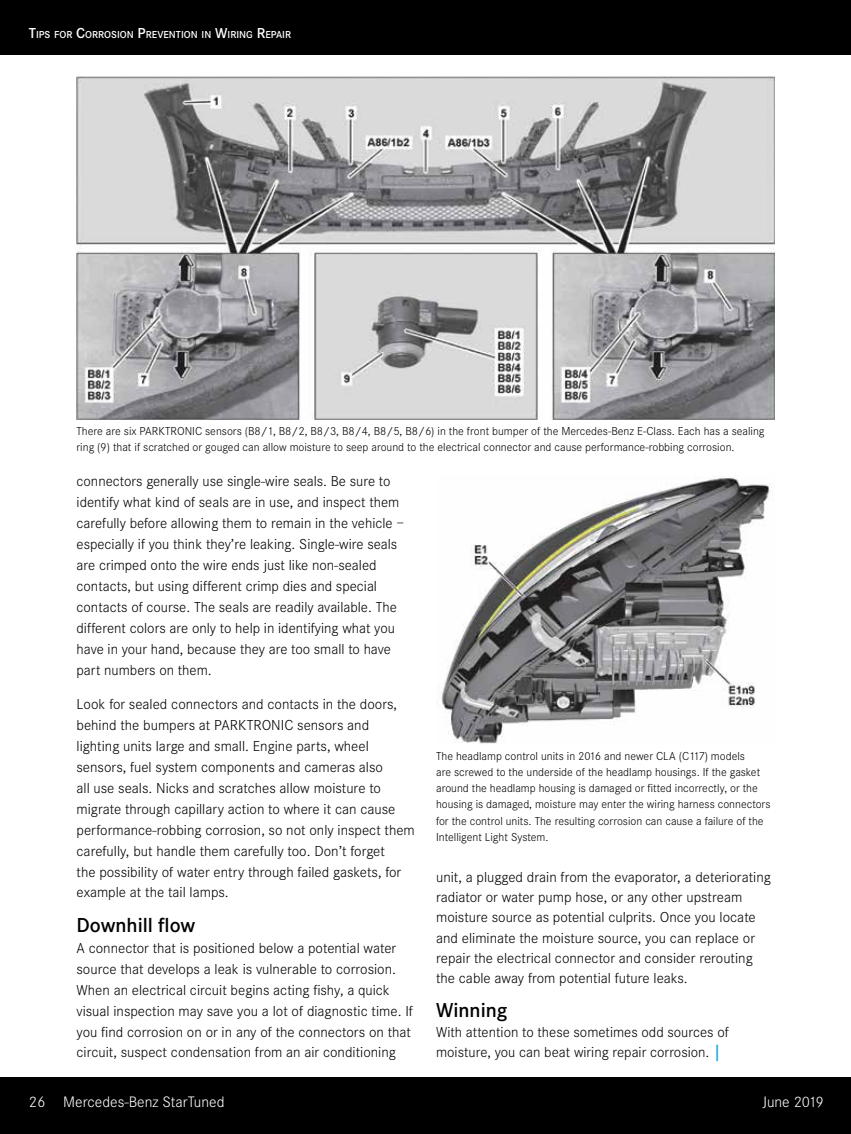
<style>
.page{position:relative;width:851px;height:1134px;background:#fff}
.page>*{position:absolute;margin:0;border:0;box-sizing:border-box;transform-origin:0 0}
.t1{font:600 21px "Corporate S";color:#000}
.t2{font:300 15.75px "Corporate S";color:#fff}
.t3{font:300 15px/21px "Corporate S";color:#000}
.t4{font:300 12px/16.2px "Corporate S";color:#000}
.t5{font:600 10.5px "Corporate S";color:#fff}
.s1{font-size:15px}
.s2{font-weight:600;font-size:16.5px;color:#27aae1}
</style>
<div class="page">
<div style="left:0;top:1077px;width:850px;height:57px;background:#000"></div>
<div style="left:0;top:0;width:850px;height:55px;background:#000"></div>
<img style="left:437px;top:476px;width:336px;height:268px">
<img style="left:77px;top:77px;width:697px;height:342px">
<p class="t5" style="left:29px;top:29px;width:264px"><span class="s1">T</span>IPS FOR <span class="s1">C</span>ORROSION <span class="s1">P</span>REVENTION IN <span class="s1">W</span>IRING <span class="s1">R</span>EPAIR</p>
<p class="t4" style="left:77px;top:423px;width:689px">There are six PARKTRONIC sensors (B8/1, B8/2, B8/3, B8/4, B8/5, B8/6) in the front bumper of the Mercedes-Benz E-Class. Each has a sealing ring (9) that if scratched or gouged can allow moisture to seep around to the electrical connector and cause performance-robbing corrosion.</p>
<p class="t3" style="left:77px;top:471px;width:329px">connectors generally use single-wire seals. Be sure to identify what kind of seals are in use, and inspect them carefully before allowing them to remain in the vehicle – especially if you think they’re leaking. Single-wire seals are crimped onto the wire ends just like non-sealed contacts, but using different crimp dies and special contacts of course. The seals are readily available. The different colors are only to help in identifying what you have in your hand, because they are too small to have part numbers on them.</p>
<p class="t3" style="left:77px;top:694px;width:340px">Look for sealed connectors and contacts in the doors, behind the bumpers at PARKTRONIC sensors and lighting units large and small. Engine parts, wheel sensors, fuel system components and cameras also<br>all use seals. Nicks and scratches allow moisture to migrate through capillary action to where it can cause performance-robbing corrosion, so not only inspect them carefully, but handle them carefully too. Don’t forget<br>the possibility of water entry through failed gaskets, for example at the tail lamps.</p>
<h1 class="t1" style="left:77px;top:913px;width:120px">Downhill flow</h1>
<p class="t3" style="left:77px;top:938px;width:338px">A connector that is positioned below a potential water source that develops a leak is vulnerable to corrosion.<br>When an electrical circuit begins acting fishy, a quick visual inspection may save you a lot of diagnostic time. If you find corrosion on or in any of the connectors on that circuit, suspect condensation from an air conditioning</p>
<p class="t2" style="left:29px;top:1093px;width:197px">26 Mercedes-Benz StarTuned</p>
<p class="t4" style="left:436px;top:748px;width:336px">The headlamp control units in 2016 and newer CLA (C117) models<br>are screwed to the underside of the headlamp housings. If the gasket around the headlamp housing is damaged or fitted incorrectly, or the housing is damaged, moisture may enter the wiring harness connectors for the control units. The resulting corrosion can cause a failure of the Intelligent Light System.</p>
<p class="t3" style="left:436px;top:867px;width:336px;line-height:20.2px">unit, a plugged drain from the evaporator, a deteriorating radiator or water pump hose, or any other upstream moisture source as potential culprits. Once you locate and eliminate the moisture source, you can replace or repair the electrical connector and consider rerouting the cable away from potential future leaks.</p>
<h1 class="t1" style="left:436px;top:998px;width:73px">Winning</h1>
<p class="t3" style="left:436px;top:1022px;width:294px;line-height:20.2px">With attention to these sometimes odd sources of moisture, you can beat wiring repair corrosion. <span class="s2">|</span></p>
<p class="t2" style="left:762px;top:1093px;width:63px">June 2019</p>
</div>
